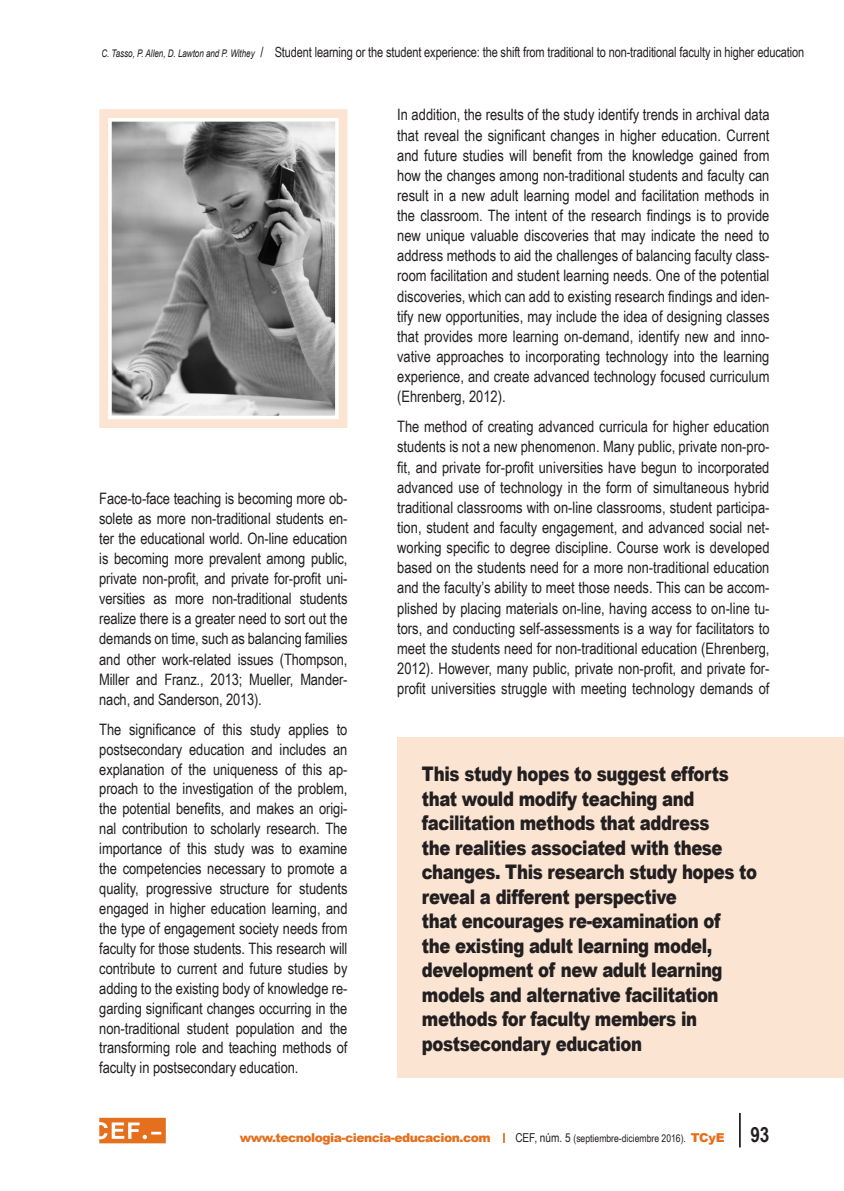
<style>
.page{position:relative;width:844px;height:1191px;background:#fff}
.page>*{position:absolute;margin:0;border:0;box-sizing:border-box;transform-origin:0 0}
.t1{font:900 20.12px/24.5px "Arial";letter-spacing:-.025em;color:#231f20;scale:.82 1}
.texto_general{font:15.75px/20.1px "Arial Narrow";letter-spacing:-.005em;color:#231f20;text-align:justify}
.t2{font:14px "Arial Narrow";letter-spacing:-.01em;color:#231f20;scale:.96 1}
.t3{font:900 12.25px "Arial";letter-spacing:-.04em;color:#e4701e}
.t4{font:10.5px "Arial Narrow";color:#231f20}
.s1{font-family:"Arial";font-style:italic;font-size:10.5px}
.s2{font-family:"Arial"}
.s3{font-style:italic}
.s4{font-size:12.25px}
.s5{font-family:"Arial";font-weight:900;font-size:12.25px;color:#e4701e}
.s6{font-weight:700;font-size:21px}
</style>
<div class="page">
<hr style="left:738px;top:1113px;width:2px;height:34px;background:#231f20">
<svg style="left:99px;top:1117px;width:67px;height:26px;background:#e99050"></svg>
<img style="left:112px;top:122px;width:222px;height:293px">
<div style="left:99px;top:109px;width:248px;height:319px;border:12px solid #fbe5d2"></div>
<div style="left:108px;top:118px;width:230px;height:301px;border:3px solid #fff"></div>
<div style="left:397px;top:737px;width:446px;height:340px;background:#fbe5d2"></div>
<p class="t2" style="left:101px;top:42px;width:733px"><span class="s1">C. Tasso, P. Allen, D. Lawton and P. Withey</span> <span class="s2">/</span> Student learning or the student experience: the shift from traditional to non-traditional faculty in higher education</p>
<p class="texto_general" style="left:99px;top:487px;width:250px">Face-to-face teaching is becoming more ob&shy;solete as more non-traditional students en&shy;ter the educational world. On-line education is becoming more prevalent among public, private non-profit, and private for-profit uni&shy;versities as more non-traditional students realize there is a greater need to sort out the demands on time, such as balancing families and other work-related issues (Thompson, Miller and Franz<span class="s3">.</span>, 2013; Mueller, Mander&shy;nach, and Sanderson, 2013).</p>
<p class="texto_general" style="left:99px;top:718px;width:250px">The significance of this study applies to postsecondary education and includes an explanation of the uniqueness of this ap&shy;proach to the investigation of the problem, the potential benefits, and makes an origi&shy;nal contribution to scholarly research. The importance of this study was to examine the competencies necessary to promote a quality, progressive structure for students engaged in higher education learning, and the type of engagement society needs from faculty for those students. This research will contribute to current and future studies by adding to the existing body of knowledge re&shy;garding significant changes occurring in the non-traditional student population and the transforming role and teaching methods of faculty in postsecondary education.</p>
<p class="texto_general" style="left:397px;top:104px;width:374px">In addition, the results of the study identify trends in archival data that reveal the significant changes in higher education. Current and future studies will benefit from the knowledge gained from how the changes among non-traditional students and faculty can result in a new adult learning model and facilitation methods in the classroom. The intent of the research findings is to provide new unique valuable discoveries that may indicate the need to address methods to aid the challenges of balancing faculty class&shy;room facilitation and student learning needs. One of the potential discoveries, which can add to existing research findings and iden&shy;tify new opportunities, may include the idea of designing classes that provides more learning on-demand, identify new and inno&shy;vative approaches to incorporating technology into the learning experience, and create advanced technology focused curriculum (Ehrenberg, 2012).</p>
<p class="texto_general" style="left:397px;top:416px;width:374px">The method of creating advanced curricula for higher education students is not a new phenomenon. Many public, private non-pro&shy;fit, and private for-profit universities have begun to incorporated advanced use of technology in the form of simultaneous hybrid traditional classrooms with on-line classrooms, student participa&shy;tion, student and faculty engagement, and advanced social net&shy;working specific to degree discipline. Course work is developed based on the students need for a more non-traditional education and the faculty’s ability to meet those needs. This can be accom&shy;plished by placing materials on-line, having access to on-line tu&shy;tors, and conducting self-assessments is a way for facilitators to meet the students need for non-traditional education (Ehrenberg, 2012). However, many public, private non-profit, and private for&shy;profit universities struggle with meeting technology demands of</p>
<p class="t1" style="left:422px;top:761px;width:410px">This study hopes to suggest efforts that would modify teaching and facilitation methods that address<br>the realities associated with these changes. This research study hopes to reveal a different perspective<br>that encourages re-examination of<br>the existing adult learning model, development of new adult learning models and alternative facilitation methods for faculty members in postsecondary education</p>
<p class="t3" style="left:240px;top:1129px;width:252px">www.tecnologia-ciencia-educacion.com</p>
<p class="t4" style="left:515px;top:1130px;width:255px"><span class="s4">CEF, núm. 5</span> (septiembre-diciembre 2016). <span class="s5">TCyE</span> <span class="s6">93</span></p>
</div>
